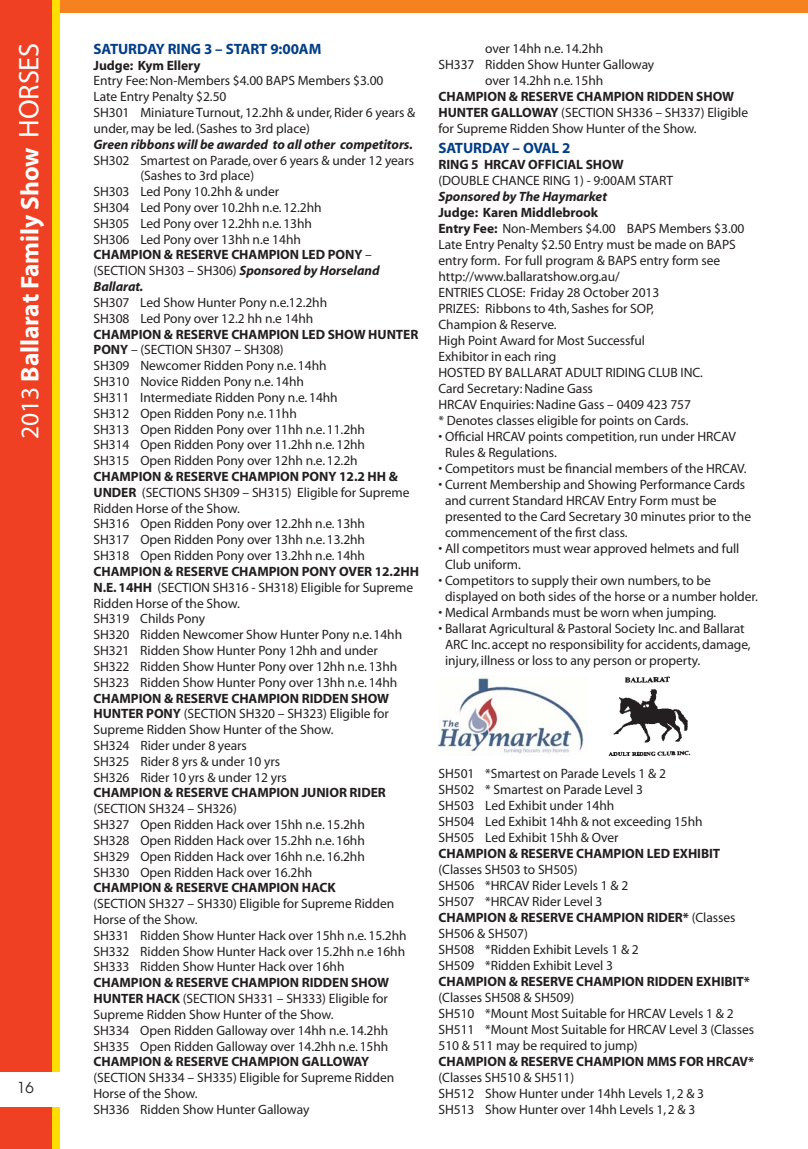
<style>
.page{position:relative;width:808px;height:1149px;background:#fff}
.page>*{position:absolute;margin:0;border:0;box-sizing:border-box;transform-origin:0 0}
.t1{font:700 25.5px "Myriad";letter-spacing:-.005em;color:#fff}
.t2{font:700 15px "Myriad";letter-spacing:-.005em;color:#023e88}
.t3{font:15px "Avant Garde";color:#231f20}
.t4{font:13.5px/15.8px "Myriad";letter-spacing:-.005em;color:#231f20}
.t5{font:700 13.5px "Myriad";letter-spacing:-.005em;color:#231f20}
.t6{font:italic 700 13.5px "Myriad";letter-spacing:-.005em;color:#231f20}
.s1{font-weight:400}
.s2{font-weight:400;font-size:28.5px}
.s3{font-weight:700;font-style:italic}
.s4{font-weight:700}
</style>
<div class="page">
<div style="left:0;top:0;width:808px;height:13px;background:#f5821f"></div>
<div style="left:0;top:0;width:60px;height:1148px;background:linear-gradient(to bottom,#fd0,#ffdd02)"></div>
<div style="left:0;top:0;width:51px;height:1148px;background:#ef4023"></div>
<div style="left:0;top:1071px;width:60px;height:35px;background:#fff"></div>
<img style="left:438px;top:675px;width:146px;height:80px">
<img style="left:608px;top:676px;width:83px;height:80px">
<h1 class="t1" style="left:20px;top:438px;width:397px;rotate:-90deg"><span class="s1">2013</span> Ballarat Family Show <span class="s2">HORSES</span></h1>
<p class="t3" style="left:17px;top:1081px;width:18px">16</p>
<p class="t2" style="left:94px;top:43px;width:229px">SATURDAY RING 3 – START 9:00AM</p>
<p class="t5" style="left:94px;top:60px;width:109px">Judge: Kym Ellery</p>
<p class="t4" style="left:94px;top:74px;width:323px">Entry Fee: Non-Members $4.00 BAPS Members $3.00<br>Late Entry Penalty $2.50<br>SH301 Miniature Turnout, 12.2hh &amp; under, Rider 6 years &amp; under, may be led. (Sashes to 3rd place)</p>
<p class="t6" style="left:94px;top:139px;width:321px">Green ribbons will be awarded to all other competitors.</p>
<p class="t4" style="left:94px;top:153px;width:322px">SH302 Smartest on Parade, over 6 years &amp; under 12 years</p>
<p class="t4" style="left:140px;top:169px;width:115px">(Sashes to 3rd place)</p>
<p class="t4" style="left:94px;top:185px;width:187px">SH303 Led Pony 10.2hh &amp; under</p>
<p class="t4" style="left:94px;top:201px;width:230px">SH304 Led Pony over 10.2hh n.e. 12.2hh</p>
<p class="t4" style="left:94px;top:216px;width:220px">SH305 Led Pony over 12.2hh n.e. 13hh</p>
<p class="t4" style="left:94px;top:232px;width:209px">SH306 Led Pony over 13hh n.e 14hh</p>
<p class="t5" style="left:94px;top:250px;width:280px">CHAMPION &amp; RESERVE CHAMPION LED PONY <span class="s1">–</span></p>
<p class="t4" style="left:94px;top:264px;width:287px">(SECTION SH303 – SH306) <span class="s3">Sponsored by Horseland</span></p>
<p class="t6" style="left:94px;top:281px;width:51px">Ballarat.</p>
<p class="t4" style="left:94px;top:295px;width:235px">SH307 Led Show Hunter Pony n.e.12.2hh<br>SH308 Led Pony over 12.2 hh n.e 14hh</p>
<p class="t4" style="left:94px;top:327px;width:326px"><span class="s4">CHAMPION &amp; RESERVE CHAMPION LED SHOW HUNTER PONY</span> – (SECTION SH307 – SH308)<br>SH309 Newcomer Ridden Pony n.e. 14hh<br>SH310 Novice Ridden Pony n.e. 14hh<br>SH311 Intermediate Ridden Pony n.e. 14hh<br>SH312 Open Ridden Pony n.e. 11hh<br>SH313 Open Ridden Pony over 11hh n.e. 11.2hh<br>SH314 Open Ridden Pony over 11.2hh n.e. 12hh<br>SH315 Open Ridden Pony over 12hh n.e. 12.2h</p>
<p class="t4" style="left:94px;top:469px;width:317px"><span class="s4">CHAMPION &amp; RESERVE CHAMPION PONY 12.2 HH &amp; UNDER</span> (SECTIONS SH309 – SH315) Eligible for Supreme Ridden Horse of the Show.<br>SH316 Open Ridden Pony over 12.2hh n.e. 13hh<br>SH317 Open Ridden Pony over 13hh n.e. 13.2hh<br>SH318 Open Ridden Pony over 13.2hh n.e. 14hh</p>
<p class="t4" style="left:94px;top:564px;width:327px"><span class="s4">CHAMPION &amp; RESERVE CHAMPION PONY OVER 12.2HH N.E. 14HH</span> (SECTION SH316 - SH318) Eligible for Supreme Ridden Horse of the Show.<br>SH319 Childs Pony<br>SH320 Ridden Newcomer Show Hunter Pony n.e. 14hh SH321 Ridden Show Hunter Pony 12hh and under<br>SH322 Ridden Show Hunter Pony over 12hh n.e. 13hh SH323 Ridden Show Hunter Pony over 13hh n.e. 14hh</p>
<p class="t4" style="left:94px;top:691px;width:297px"><span class="s4">CHAMPION &amp; RESERVE CHAMPION RIDDEN SHOW HUNTER PONY</span> (SECTION SH320 – SH323) Eligible for Supreme Ridden Show Hunter of the Show.<br>SH324 Rider under 8 years<br>SH325 Rider 8 yrs &amp; under 10 yrs<br>SH326 Rider 10 yrs &amp; under 12 yrs</p>
<p class="t5" style="left:94px;top:787px;width:294px">CHAMPION &amp; RESERVE CHAMPION JUNIOR RIDER</p>
<p class="t4" style="left:94px;top:801px;width:273px">(SECTION SH324 – SH326)<br>SH327 Open Ridden Hack over 15hh n.e. 15.2hh SH328 Open Ridden Hack over 15.2hh n.e. 16hh SH329 Open Ridden Hack over 16hh n.e. 16.2hh SH330 Open Ridden Hack over 16.2hh</p>
<p class="t5" style="left:94px;top:882px;width:244px">CHAMPION &amp; RESERVE CHAMPION HACK</p>
<p class="t4" style="left:94px;top:896px;width:315px">(SECTION SH327 – SH330) Eligible for Supreme Ridden Horse of the Show.<br>SH331 Ridden Show Hunter Hack over 15hh n.e. 15.2hh SH332 Ridden Show Hunter Hack over 15.2hh n.e 16hh SH333 Ridden Show Hunter Hack over 16hh</p>
<p class="t4" style="left:94px;top:975px;width:297px"><span class="s4">CHAMPION &amp; RESERVE CHAMPION RIDDEN SHOW HUNTER HACK</span> (SECTION SH331 – SH333) Eligible for Supreme Ridden Show Hunter of the Show.<br>SH334 Open Ridden Galloway over 14hh n.e. 14.2hh SH335 Open Ridden Galloway over 14.2hh n.e. 15hh</p>
<p class="t5" style="left:94px;top:1056px;width:277px">CHAMPION &amp; RESERVE CHAMPION GALLOWAY</p>
<p class="t4" style="left:94px;top:1070px;width:302px">(SECTION SH334 – SH335) Eligible for Supreme Ridden<br>Horse of the Show.<br>SH336 Ridden Show Hunter Galloway</p>
<p class="t4" style="left:438px;top:41px;width:217px;text-align:center">over 14hh n.e. 14.2hh<br>SH337 Ridden Show Hunter Galloway over 14.2hh n.e. 15hh</p>
<p class="t4" style="left:438px;top:89px;width:311px"><span class="s4">CHAMPION &amp; RESERVE CHAMPION RIDDEN SHOW<br>HUNTER GALLOWAY</span> (SECTION SH336 – SH337) Eligible for Supreme Ridden Show Hunter of the Show.</p>
<p class="t2" style="left:438px;top:142px;width:133px">SATURDAY – OVAL 2</p>
<p class="t5" style="left:438px;top:159px;width:187px">RING 5 HRCAV OFFICIAL SHOW</p>
<p class="t4" style="left:438px;top:173px;width:236px">(DOUBLE CHANCE RING 1) - 9:00AM START</p>
<p class="t6" style="left:438px;top:191px;width:170px">Sponsored by The Haymarket</p>
<p class="t4" style="left:438px;top:205px;width:307px"><span class="s4">Judge: Karen Middlebrook<br>Entry Fee:</span> Non-Members $4.00 BAPS Members $3.00<br>Late Entry Penalty $2.50 Entry must be made on BAPS entry form. For full program &amp; BAPS entry form see http://www.ballaratshow.org.au/<br>ENTRIES CLOSE: Friday 28 October 2013<br>PRIZES: Ribbons to 4th, Sashes for SOP,<br>Champion &amp; Reserve.<br>High Point Award for Most Successful<br>Exhibitor in each ring<br>HOSTED BY BALLARAT ADULT RIDING CLUB INC.<br>Card Secretary: Nadine Gass<br>HRCAV Enquiries: Nadine Gass – 0409 423 757<br>* Denotes classes eligible for points on Cards.</p>
<p class="t4" style="left:445px;top:429px;width:292px;text-indent:-7px">• Official HRCAV points competition, run under HRCAV<br>Rules &amp; Regulations.</p>
<p class="t4" style="left:438px;top:461px;width:309px">• Competitors must be financial members of the HRCAV.</p>
<p class="t4" style="left:445px;top:477px;width:308px;text-indent:-7px">• Current Membership and Showing Performance Cards and current Standard HRCAV Entry Form must be presented to the Card Secretary 30 minutes prior to the commencement of the first class.</p>
<p class="t4" style="left:445px;top:541px;width:296px;text-indent:-7px">• All competitors must wear approved helmets and full<br>Club uniform.</p>
<p class="t4" style="left:445px;top:573px;width:314px;text-indent:-7px">• Competitors to supply their own numbers, to be displayed on both sides of the horse or a number holder.</p>
<p class="t4" style="left:438px;top:605px;width:279px">• Medical Armbands must be worn when jumping.</p>
<p class="t4" style="left:445px;top:621px;width:307px;text-indent:-7px">• Ballarat Agricultural &amp; Pastoral Society Inc. and Ballarat<br>ARC Inc. accept no responsibility for accidents, damage, injury, illness or loss to any person or property.</p>
<p class="t4" style="left:438px;top:766px;width:266px">SH501 *Smartest on Parade Levels 1 &amp; 2<br>SH502 * Smartest on Parade Level 3<br>SH503 Led Exhibit under 14hh<br>SH504 Led Exhibit 14hh &amp; not exceeding 15hh SH505 Led Exhibit 15hh &amp; Over</p>
<p class="t5" style="left:438px;top:848px;width:283px">CHAMPION &amp; RESERVE CHAMPION LED EXHIBIT</p>
<p class="t4" style="left:438px;top:862px;width:298px">(Classes SH503 to SH505)<br>SH506 *HRCAV Rider Levels 1 &amp; 2<br>SH507 *HRCAV Rider Level 3<br><span class="s4">CHAMPION &amp; RESERVE CHAMPION RIDER*</span> (Classes<br>SH506 &amp; SH507)<br>SH508 *Ridden Exhibit Levels 1 &amp; 2<br>SH509 *Ridden Exhibit Level 3</p>
<p class="t5" style="left:438px;top:975px;width:313px">CHAMPION &amp; RESERVE CHAMPION RIDDEN EXHIBIT*</p>
<p class="t4" style="left:438px;top:990px;width:317px">(Classes SH508 &amp; SH509)<br>SH510 *Mount Most Suitable for HRCAV Levels 1 &amp; 2<br>SH511 *Mount Most Suitable for HRCAV Level 3 (Classes 510 &amp; 511 may be required to jump)</p>
<p class="t5" style="left:438px;top:1055px;width:317px">CHAMPION &amp; RESERVE CHAMPION MMS FOR HRCAV*</p>
<p class="t4" style="left:438px;top:1069px;width:267px">(Classes SH510 &amp; SH511)<br>SH512 Show Hunter under 14hh Levels 1, 2 &amp; 3<br>SH513 Show Hunter over 14hh Levels 1, 2 &amp; 3</p>
</div>
